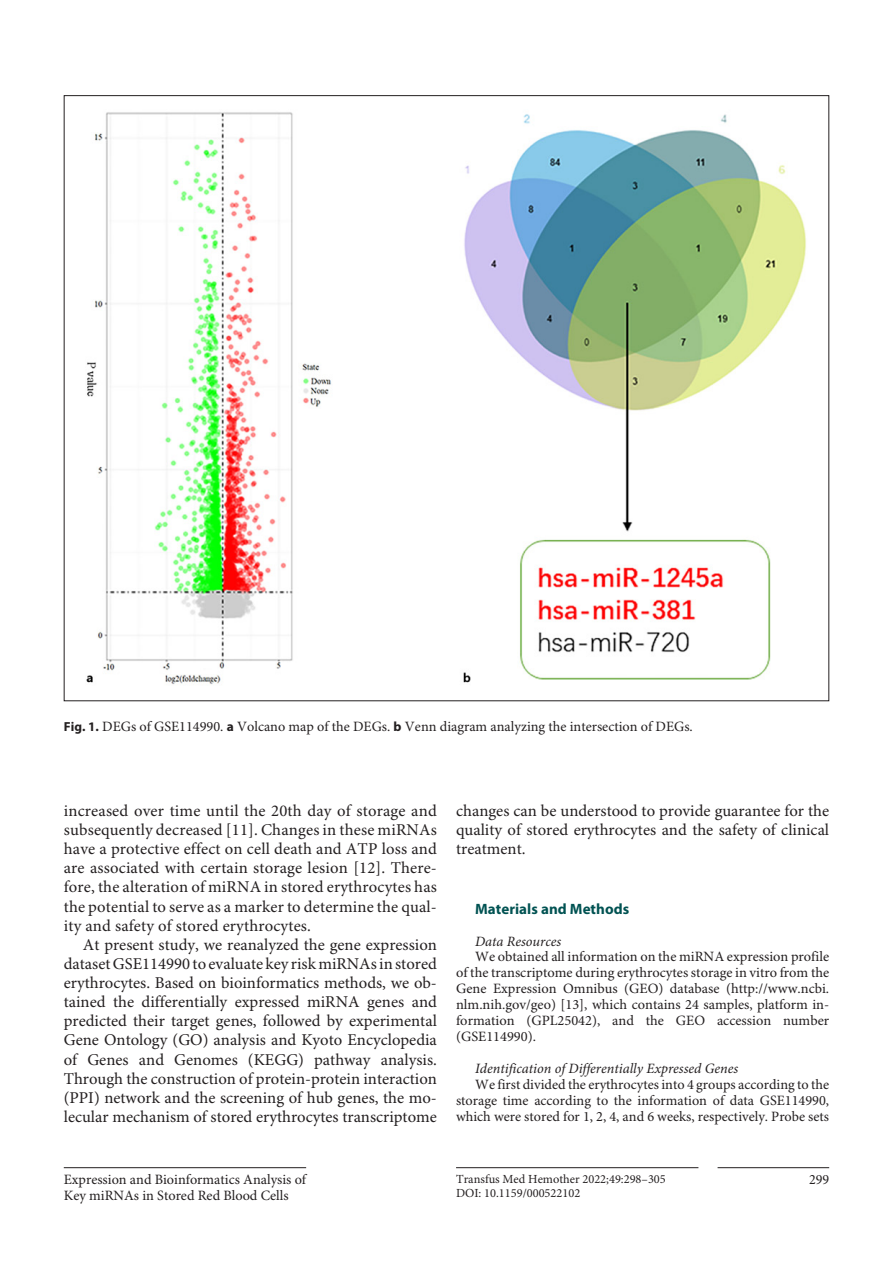
<style>
.page{position:relative;width:893px;height:1263px;background:#fff}
.page>*{position:absolute;margin:0;border:0;box-sizing:border-box;transform-origin:0 0}
.t1{font:16.5px/19.2px "Minion Pro";color:#231f20;text-align:justify}
.t2{font:700 15px "Myriad Pro";letter-spacing:.005em;color:#005252}
.t3{font:14.25px/15.9px "Minion Pro";color:#231f20;text-align:justify}
.t4{font:italic 14.25px "Minion Pro";color:#231f20}
.t5{font:12.3px "Minion Pro";color:#231f20}
.s1{font-family:"Myriad Pro";font-weight:700;font-size:13.2px}
.s2{font-family:"Myriad Pro";font-weight:700;font-size:13.35px}
</style>
<div class="page">
<hr style="left:718px;top:1167px;width:111px;height:1px;background:#231f20">
<hr style="left:456px;top:1167px;width:242px;height:1px;background:#231f20">
<hr style="left:64px;top:1167px;width:242px;height:1px;background:#231f20">
<img style="left:86px;top:112px;width:720px;height:572px">
<p class="t3" style="left:64px;top:719px;width:630px"><span class="s1">Fig. 1.</span> DEGs of GSE114990. <span class="s2">a</span> Volcano map of the DEGs. <span class="s2">b</span> Venn diagram analyzing the intersection of DEGs.</p>
<p class="t1" style="left:64px;top:802px;width:375px">increased over time until the 20th day of storage and subsequently decreased [11]. Changes in these miRNAs have a protective effect on cell death and ATP loss and are associated with certain storage lesion [12]. There&shy;fore, the alteration of miRNA in stored erythrocytes has the potential to serve as a marker to determine the qual&shy;ity and safety of stored erythrocytes.</p>
<p class="t1" style="left:64px;top:936px;width:375px;text-indent:19px">At present study, we reanalyzed the gene expression dataset GSE114990 to evaluate key risk miRNAs in stored erythrocytes. Based on bioinformatics methods, we ob&shy;tained the differentially expressed miRNA genes and predicted their target genes, followed by experimental Gene Ontology (GO) analysis and Kyoto Encyclopedia of Genes and Genomes (KEGG) pathway analysis.<br>Through the construction of protein-protein interaction (PPI) network and the screening of hub genes, the mo&shy;lecular mechanism of stored erythrocytes transcriptome</p>
<p class="t1" style="left:456px;top:802px;width:375px">changes can be understood to provide guarantee for the quality of stored erythrocytes and the safety of clinical treatment.</p>
<p class="t2" style="left:475px;top:900px;width:156px">Materials and Methods</p>
<p class="t4" style="left:475px;top:932px;width:88px">Data Resources</p>
<p class="t3" style="left:456px;top:949px;width:375px;text-indent:19px">We obtained all information on the miRNA expression profile of the transcriptome during erythrocytes storage in vitro from the Gene Expression Omnibus (GEO) database (http://www.ncbi. nlm.nih.gov/geo) [13], which contains 24 samples, platform in&shy;formation (GPL25042), and the GEO accession number (GSE114990).</p>
<p class="t4" style="left:475px;top:1060px;width:265px">Identification of Differentially Expressed Genes</p>
<p class="t3" style="left:456px;top:1077px;width:375px;text-indent:19px">We first divided the erythrocytes into 4 groups according to the storage time according to the information of data GSE114990, which were stored for 1, 2, 4, and 6 weeks, respectively. Probe sets</p>
<p class="t3" style="left:64px;top:1172px;width:244px">Expression and Bioinformatics Analysis of<br>Key miRNAs in Stored Red Blood Cells</p>
<p class="t5" style="left:456px;top:1172px;width:211px">Transfus Med Hemother 2022;49:298–305</p>
<p class="t3" style="left:809px;top:1172px;width:22px">299</p>
<p class="t5" style="left:456px;top:1185px;width:126px">DOI: 10.1159/000522102</p>
</div>
